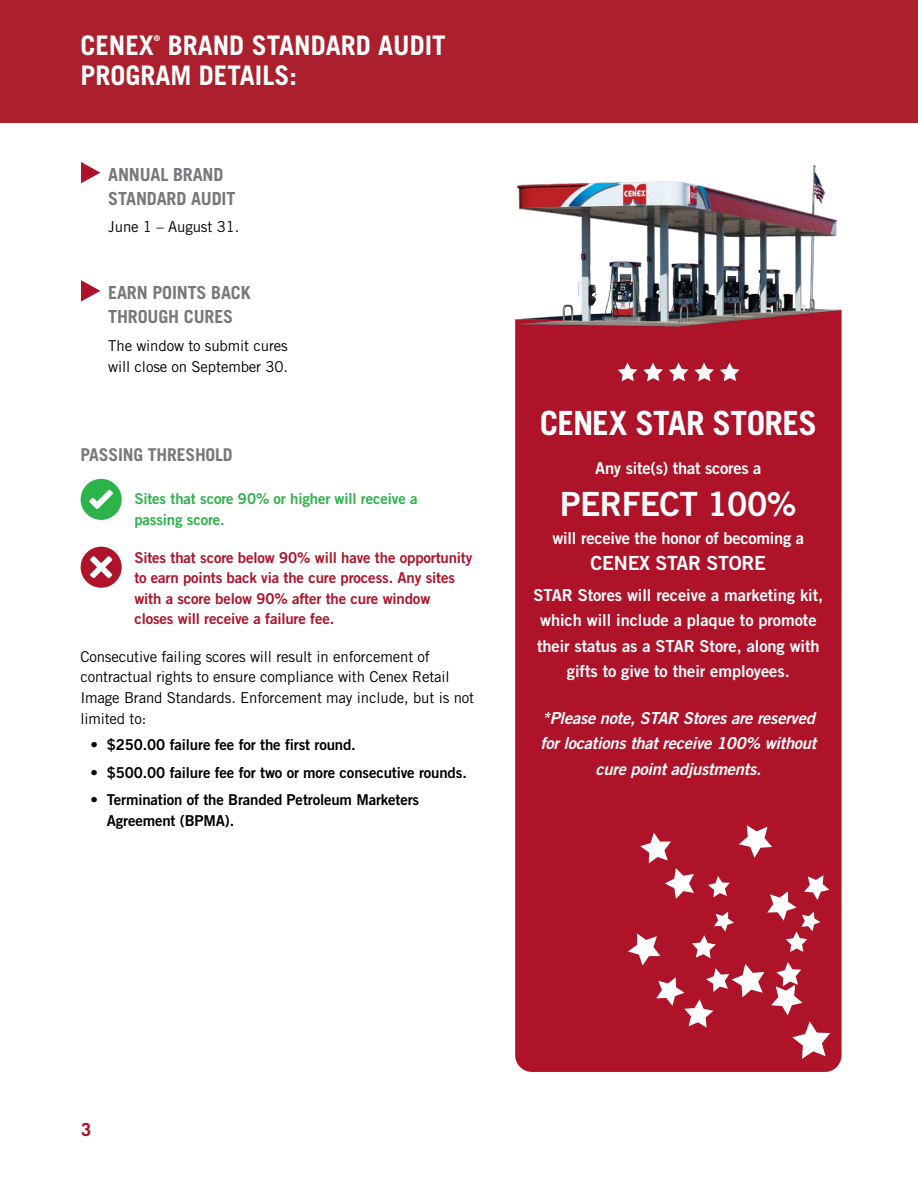
<style>
.page{position:relative;width:918px;height:1188px;background:#fff}
.page>*{position:absolute;margin:0;border:0;box-sizing:border-box;transform-origin:0 0}
.t1{font:700 33.3px "Trade Gothic LT Std";letter-spacing:-.02em;color:#fff}
.t2{font:33.3px "Trade Gothic LT Std Bd 2";letter-spacing:-.015em;color:#fff}
.t3{font:700 27px/30px "Trade Gothic LT Std";color:#fff}
.t4{font:19.5px "Trade Gothic LT Std Bd 2";letter-spacing:-.015em;color:#fff}
.t5{font:700 18px/24px "Trade Gothic LT Std";letter-spacing:-.01em;color:#77787b}
.t6{font:700 18px "Trade Gothic LT Std";color:#ae132a}
.t7{font:700 17.7px "Trade Gothic LT Std";letter-spacing:-.01em;color:#77787b}
.t8{font:16.5px/25.2px "Trade Gothic LT Std Bd 2";letter-spacing:-.005em;color:#fff;text-align:center}
.t9{font:16.5px/25.2px "Trade Gothic LT Std Bd 2 Obl";letter-spacing:-.015em;color:#fff;text-align:center}
.t10{font:15px/20.5px "Trade Gothic LT Std";letter-spacing:-.01em;color:#000}
.t11{font:15px/20.5px "Trade Gothic LT Std Bd 2";letter-spacing:-.01em;color:#ae132a}
.t12{font:15px/20.5px "Trade Gothic LT Std Bd 2";letter-spacing:-.01em;color:#000}
.t13{font:15px/20.5px "Trade Gothic LT Std Bd 2";letter-spacing:-.01em;color:#2cb34a}
.t14{font:700 7.8px "Trade Gothic LT Std";color:#fff}
</style>
<div class="page">
<div style="left:515px;top:333px;width:327px;height:739px;background:#ae132a"></div>
<img style="left:515px;top:165px;width:327px;height:168px">
<svg style="left:643px;top:363px;width:20px;height:18px"></svg>
<svg style="left:669px;top:363px;width:19px;height:18px"></svg>
<svg style="left:694px;top:363px;width:20px;height:18px"></svg>
<svg style="left:720px;top:363px;width:20px;height:18px"></svg>
<svg style="left:618px;top:363px;width:19px;height:18px"></svg>
<svg style="left:628px;top:825px;width:202px;height:234px"></svg>
<svg style="left:78px;top:477px;width:46px;height:45px"></svg>
<div style="left:76px;top:474px;width:50px;height:50px;border:4px solid #fff;border-radius:50%"></div>
<svg style="left:89px;top:490px;width:24px;height:19px"></svg>
<svg style="left:78px;top:544px;width:46px;height:46px"></svg>
<div style="left:76px;top:542px;width:50px;height:50px;border:4px solid #fff;border-radius:50%"></div>
<svg style="left:90px;top:556px;width:22px;height:22px"></svg>
<svg style="left:81px;top:162px;width:19px;height:21px"></svg>
<svg style="left:81px;top:280px;width:19px;height:22px"></svg>
<div style="left:0;top:0;width:918px;height:122px;background:#ac1f2d"></div>
<h2 class="t3" style="left:80px;top:30px;width:75px">CENEX</h2>
<p class="t14" style="left:154px;top:34px;width:8px">®</p>
<h2 class="t3" style="left:80px;top:30px;width:367px;text-indent:87px">BRAND STANDARD AUDIT<br>PROGRAM DETAILS:</h2>
<p class="t5" style="left:108px;top:162px;width:129px">ANNUAL BRAND<br>STANDARD AUDIT</p>
<p class="t10" style="left:108px;top:217px;width:133px">June 1 – August 31.</p>
<p class="t5" style="left:108px;top:281px;width:144px">EARN POINTS BACK<br>THROUGH CURES</p>
<p class="t10" style="left:108px;top:335px;width:181px;line-height:21px">The window to submit cures will close on September 30.</p>
<p class="t7" style="left:80px;top:444px;width:154px">PASSING THRESHOLD</p>
<p class="t13" style="left:134px;top:489px;width:285px">Sites that score 90% or higher will receive a passing score.</p>
<p class="t11" style="left:134px;top:547px;width:340px">Sites that score below 90% will have the opportunity to earn points back via the cure process. Any sites with a score below 90% after the cure window closes will receive a failure fee.</p>
<p class="t10" style="left:80px;top:646px;width:395px">Consecutive failing scores will result in enforcement of contractual rights to ensure compliance with Cenex Retail Image Brand Standards. Enforcement may include, but is not limited to:</p>
<p class="t12" style="left:91px;top:735px;width:267px">• $250.00 failure fee for the first round.</p>
<p class="t12" style="left:91px;top:762px;width:378px">• $500.00 failure fee for two or more consecutive rounds.</p>
<p class="t12" style="left:107px;top:789px;width:314px;text-indent:-16px">• Termination of the Branded Petroleum Marketers<br>Agreement (BPMA).</p>
<h1 class="t1" style="left:540px;top:402px;width:279px">CENEX STAR STORES</h1>
<p class="t8" style="left:595px;top:455px;width:168px">Any site(s) that scores a</p>
<h1 class="t2" style="left:560px;top:483px;width:238px">PERFECT 100%</h1>
<p class="t8" style="left:553px;top:525px;width:253px">will receive the honor of becoming a</p>
<h3 class="t4" style="left:591px;top:551px;width:177px">CENEX STAR STORE</h3>
<p class="t8" style="left:534px;top:583px;width:291px">STAR Stores will receive a marketing kit, which will include a plaque to promote their status as a STAR Store, along with gifts to give to their employees.</p>
<p class="t9" style="left:540px;top:706px;width:278px">*Please note, STAR Stores are reserved for locations that receive 100% without cure point adjustments.</p>
<p class="t6" style="left:81px;top:1119px;width:12px">3</p>
</div>
